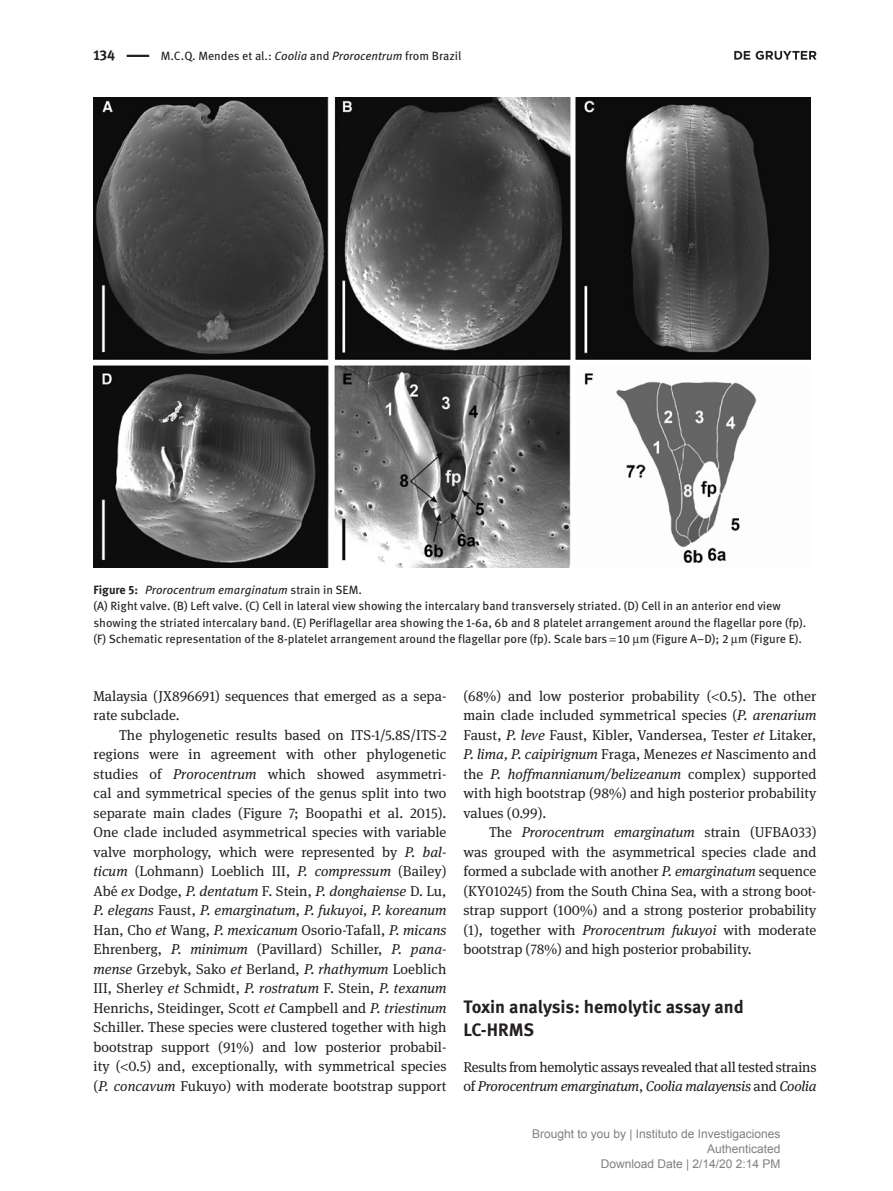
<style>
.page{position:relative;width:893px;height:1191px;background:#fff}
.page>*{position:absolute;margin:0;border:0;box-sizing:border-box;transform-origin:0 0}
.t1{font:700 18px/22.5px "DG Meta Science";letter-spacing:-.005em;color:#231f20}
.t2{font:14.25px/19.5px "DG Meta Serif Science";color:#231f20;text-align:justify}
.t3{font:700 14.25px "DG Meta Science";color:#231f20}
.t4{font:12px/16.5px "DG Meta Science";color:#231f20}
.t5{font:12px/15px "Arial";color:#808080;text-align:right}
.s1{font-style:italic}
.s2{font-weight:700}
</style>
<div class="page">
<hr style="left:127px;top:55px;width:22px;height:2px;background:#231f20">
<img style="left:94px;top:98px;width:717px;height:469px">
<svg style="left:734px;top:51px;width:83px;height:9px"></svg>
<p class="t3" style="left:94px;top:44px;width:23px">134</p>
<p class="t4" style="left:161px;top:47px;width:302px">M.C.Q. Mendes et al.: <span class="s1">Coolia</span> and <span class="s1">Prorocentrum</span> from Brazil</p>
<p class="t4" style="left:94px;top:581px;width:714px"><span class="s2">Figure 5:</span> <span class="s1">Prorocentrum emarginatum</span> strain in SEM.<br>(A) Right valve. (B) Left valve. (C) Cell in lateral view showing the intercalary band transversely striated. (D) Cell in an anterior end view showing the striated intercalary band. (E) Periflagellar area showing the 1-6a, 6b and 8 platelet arrangement around the flagellar pore (fp). (F) Schematic representation of the 8-platelet arrangement around the flagellar pore (fp). Scale bars 10 m (Figure A–D); 2 m (Figure E).</p>
<p class="t2" style="left:94px;top:686px;width:354px">Malaysia (JX896691) sequences that emerged as a sepa&shy;rate subclade.</p>
<p class="t2" style="left:94px;top:725px;width:354px;text-indent:26px">The phylogenetic results based on ITS-1/5.8S/ITS-2 regions were in agreement with other phylogenetic studies of <span class="s1">Prorocentrum</span> which showed asymmetri&shy;cal and symmetrical species of the genus split into two separate main clades (Figure 7; Boopathi et al. 2015).<br>One clade included asymmetrical species with variable valve morphology, which were represented by <span class="s1">P. bal&shy;ticum</span> (Lohmann) Loeblich III, <span class="s1">P. compressum</span> (Bailey)<br>Abé <span class="s1">ex</span> Dodge, <span class="s1">P. dentatum</span> F. Stein, <span class="s1">P. donghaiense</span> D. Lu, <span class="s1">P. elegans</span> Faust, <span class="s1">P. emarginatum</span>, <span class="s1">P. fukuyoi, P. koreanum </span>Han, Cho <span class="s1">et</span> Wang, <span class="s1">P. mexicanum</span> Osorio-Tafall, <span class="s1">P. micans </span>Ehrenberg, <span class="s1">P. minimum</span> (Pavillard) Schiller, <span class="s1">P. pana&shy;mense</span> Grzebyk, Sako <span class="s1">et</span> Berland, <span class="s1">P. rhathymum</span> Loeblich III, Sherley <span class="s1">et</span> Schmidt, <span class="s1">P. rostratum</span> F. Stein, <span class="s1">P. texanum </span>Henrichs, Steidinger, Scott <span class="s1">et</span> Campbell and <span class="s1">P. triestinum </span>Schiller. These species were clustered together with high bootstrap support (91%) and low posterior probabil&shy;ity ( 0.5) and, exceptionally, with symmetrical species (<span class="s1">P. concavum</span> Fukuyo) with moderate bootstrap support</p>
<p class="t2" style="left:463px;top:686px;width:354px">(68%) and low posterior probability ( 0.5). The other main clade included symmetrical species (<span class="s1">P. arenarium </span>Faust, <span class="s1">P. leve</span> Faust, Kibler, Vandersea, Tester <span class="s1">et</span> Litaker, <span class="s1">P. lima, P. caipirignum</span> Fraga, Menezes <span class="s1">et</span> Nascimento and the <span class="s1">P. hoffmannianum/belizeanum</span> complex) supported with high bootstrap (98%) and high posterior probability values (0.99).</p>
<p class="t2" style="left:463px;top:822px;width:354px;text-indent:26px">The <span class="s1">Prorocentrum emarginatum</span> strain (UFBA033) was grouped with the asymmetrical species clade and formed a subclade with another <span class="s1">P. emarginatum</span> sequence (KY010245) from the South China Sea, with a strong boot&shy;strap support (100%) and a strong posterior probability (1), together with <span class="s1">Prorocentrum fukuyoi</span> with moderate bootstrap (78%) and high posterior probability.</p>
<p class="t1" style="left:463px;top:995px;width:282px">Toxin analysis: hemolytic assay and<br>LC-HRMS</p>
<p class="t2" style="left:463px;top:1056px;width:354px">Results from hemolytic assays revealed that all tested strains of <span class="s1">Prorocentrum emarginatum</span>, <span class="s1">Coolia malayensis</span> and <span class="s1">Coolia</span></p>
<p class="t5" style="left:532px;top:1127px;width:250px">Brought to you by | Instituto de Investigaciones<br>Authenticated<br>Download Date | 2/14/20 2:14 PM</p>
</div>
